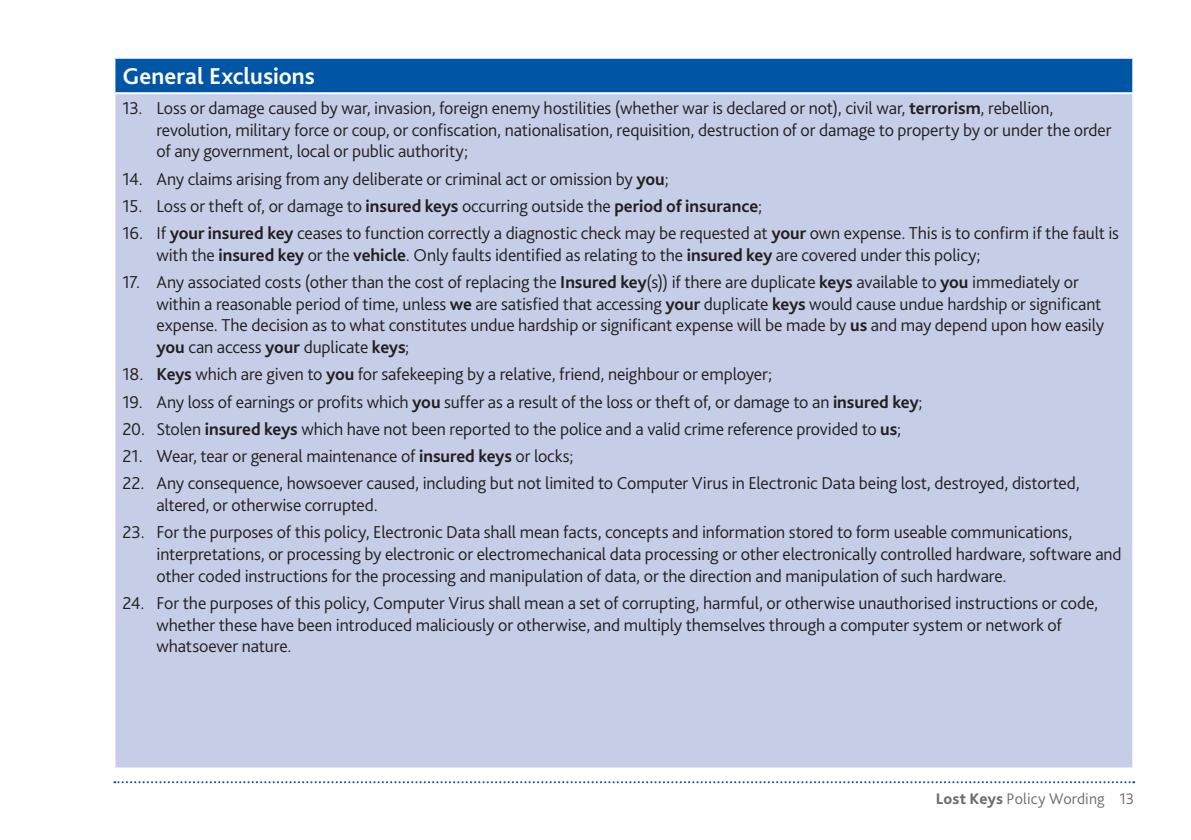
<style>
.page{position:relative;width:1191px;height:840px;background:#fff}
.page>*{position:absolute;margin:0;border:0;box-sizing:border-box;transform-origin:0 0}
.t1{font:700 24px "Bliss Pro";color:#fff}
.t2{font:300 18px/21.6px "Bliss Pro";letter-spacing:-.01em;color:#231f20}
.t3{font:300 16px "Bliss Pro";letter-spacing:.01em;color:#6c6d70}
.s1{font-weight:700}
.s2{font-weight:800}
</style>
<div class="page">
<svg style="left:114px;top:781px;width:1020px;height:1px"></svg>
<div style="left:114px;top:58px;width:1019px;height:35px;background:#0155a5"></div>
<div style="left:114px;top:93px;width:1019px;height:675px;background:#c6cde7"></div>
<hr style="left:113px;top:57px;width:1021px;height:2px;background:#fff">
<hr style="left:113px;top:59px;width:2px;height:33px;background:#fff">
<hr style="left:1132px;top:59px;width:2px;height:33px;background:#fff">
<hr style="left:113px;top:92px;width:1021px;height:2px;background:#fff">
<hr style="left:113px;top:94px;width:2px;height:673px;background:#fff">
<hr style="left:1132px;top:94px;width:2px;height:673px;background:#fff">
<hr style="left:113px;top:767px;width:1021px;height:2px;background:#fff">
<p class="t1" style="left:122px;top:61px;width:194px">General Exclusions</p>
<p class="t2" style="left:156px;top:97px;width:956px;text-indent:-34px">13. Loss or damage caused by war, invasion, foreign enemy hostilities (whether war is declared or not), civil war, <span class="s1">terrorism</span>, rebellion, revolution, military force or coup, or confiscation, nationalisation, requisition, destruction of or damage to property by or under the order of any government, local or public authority;</p>
<p class="t2" style="left:122px;top:167px;width:548px">14. Any claims arising from any deliberate or criminal act or omission by <span class="s1">you</span>;</p>
<p class="t2" style="left:122px;top:194px;width:641px">15. Loss or theft of, or damage to <span class="s1">insured keys</span> occurring outside the <span class="s1">period of insurance</span>;</p>
<p class="t2" style="left:156px;top:222px;width:964px;text-indent:-34px">16. If <span class="s1">your insured key</span> ceases to function correctly a diagnostic check may be requested at <span class="s1">your</span> own expense. This is to confirm if the fault is with the <span class="s1">insured key</span> or the <span class="s1">vehicle</span>. Only faults identified as relating to the <span class="s1">insured key</span> are covered under this policy;</p>
<p class="t2" style="left:156px;top:271px;width:949px;text-indent:-34px">17. Any associated costs (other than the cost of replacing the <span class="s1">Insured key</span>(s)) if there are duplicate <span class="s1">keys</span> available to <span class="s1">you</span> immediately or within a reasonable period of time, unless <span class="s1">we</span> are satisfied that accessing <span class="s1">your</span> duplicate <span class="s1">keys</span> would cause undue hardship or significant expense. The decision as to what constitutes undue hardship or significant expense will be made by <span class="s1">us</span> and may depend upon how easily <span class="s1">you</span> can access <span class="s1">your</span> duplicate <span class="s1">keys</span>;</p>
<p class="t2" style="left:122px;top:363px;width:651px">18. <span class="s1">Keys</span> which are given to <span class="s1">you</span> for safekeeping by a relative, friend, neighbour or employer;</p>
<p class="t2" style="left:122px;top:390px;width:801px">19. Any loss of earnings or profits which <span class="s1">you</span> suffer as a result of the loss or theft of, or damage to an <span class="s1">insured key</span>;</p>
<p class="t2" style="left:122px;top:417px;width:780px">20. Stolen <span class="s1">insured keys</span> which have not been reported to the police and a valid crime reference provided to <span class="s1">us</span>;</p>
<p class="t2" style="left:122px;top:444px;width:453px">21. Wear, tear or general maintenance of <span class="s1">insured keys</span> or locks;</p>
<p class="t2" style="left:156px;top:472px;width:925px;text-indent:-34px">22. Any consequence, howsoever caused, including but not limited to Computer Virus in Electronic Data being lost, destroyed, distorted, altered, or otherwise corrupted.</p>
<p class="t2" style="left:156px;top:521px;width:966px;text-indent:-34px">23. For the purposes of this policy, Electronic Data shall mean facts, concepts and information stored to form useable communications, interpretations, or processing by electronic or electromechanical data processing or other electronically controlled hardware, software and other coded instructions for the processing and manipulation of data, or the direction and manipulation of such hardware.</p>
<p class="t2" style="left:156px;top:591px;width:943px;text-indent:-34px">24. For the purposes of this policy, Computer Virus shall mean a set of corrupting, harmful, or otherwise unauthorised instructions or code, whether these have been introduced maliciously or otherwise, and multiply themselves through a computer system or network of whatsoever nature.</p>
<p class="t3" style="left:936px;top:788px;width:200px"><span class="s2">Lost Keys</span> Policy Wording 13</p>
</div>
